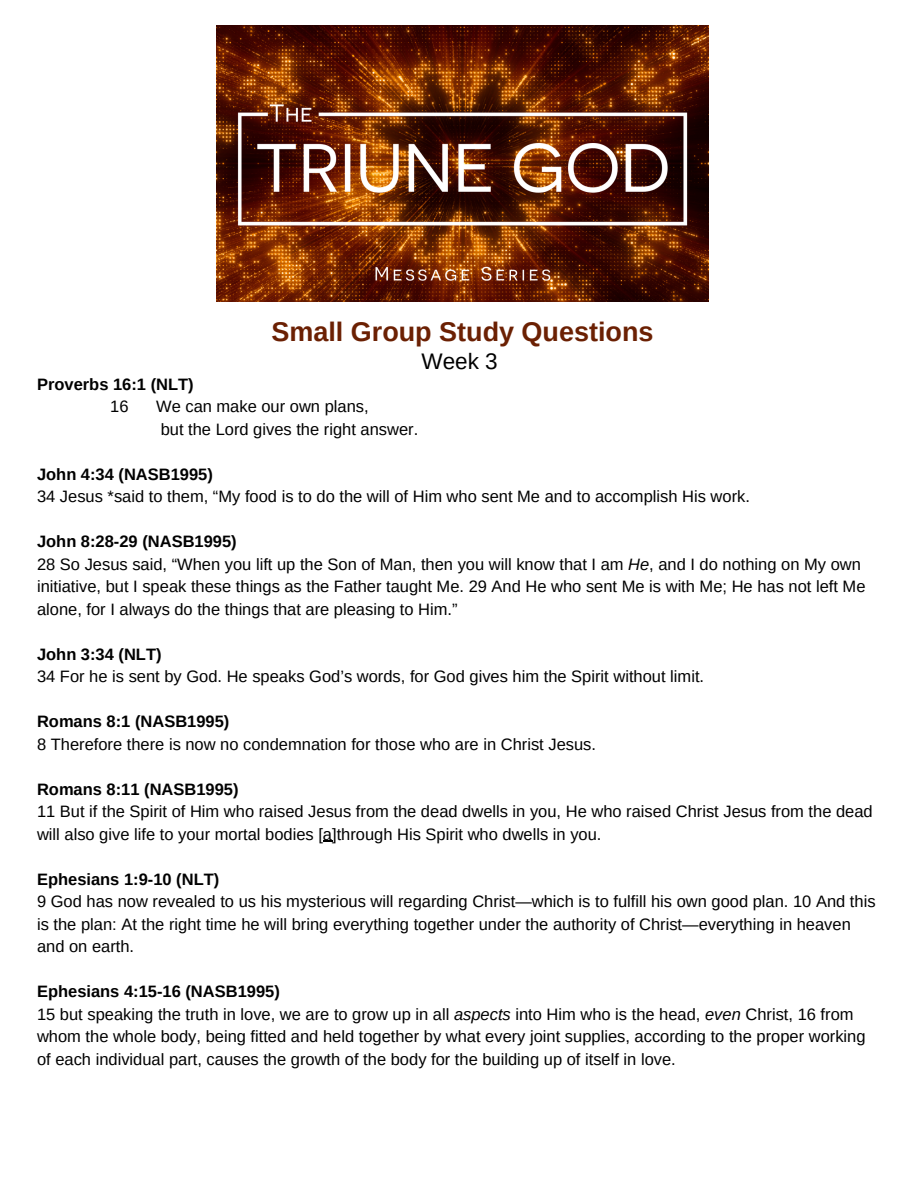
<style>
.page{position:relative;width:918px;height:1188px;background:#fff}
.page>*{position:absolute;margin:0;border:0;box-sizing:border-box;transform-origin:0 0}
.t1{font:700 27px "Arimo";color:#6b2003}
.t2{font:22.5px "Arimo";color:#000}
.t3{font:16.5px/22.5px "Arimo";color:#000}
.t4{font:700 16.5px "Arimo";color:#000}
.s1{font-style:italic}
</style>
<div class="page">
<img style="left:217px;top:25px;width:491px;height:277px">
<p class="t1" style="left:271px;top:317px;width:384px">Small Group Study Questions</p>
<p class="t2" style="left:421px;top:348px;width:78px">Week 3</p>
<p class="t4" style="left:37px;top:375px;width:158px">Proverbs 16:1 (NLT)</p>
<p class="t3" style="left:110px;top:395px;width:20px">16</p>
<p class="t3" style="left:156px;top:395px;width:214px">We can make our own plans,</p>
<p class="t3" style="left:161px;top:418px;width:259px">but the Lord gives the right answer.</p>
<p class="t4" style="left:37px;top:465px;width:177px">John 4:34 (NASB1995)</p>
<p class="t3" style="left:37px;top:485px;width:714px">34 Jesus *said to them, “My food is to do the will of Him who sent Me and to accomplish His work.</p>
<p class="t4" style="left:37px;top:532px;width:201px">John 8:28-29 (NASB1995)</p>
<p class="t3" style="left:37px;top:553px;width:830px">28 So Jesus said, “When you lift up the Son of Man, then you will know that I am <span class="s1">He</span>, and I do nothing on My own initiative, but I speak these things as the Father taught Me. 29 And He who sent Me is with Me; He has not left Me alone, for I always do the things that are pleasing to Him.”</p>
<p class="t4" style="left:37px;top:645px;width:126px">John 3:34 (NLT)</p>
<p class="t3" style="left:37px;top:665px;width:669px">34 For he is sent by God. He speaks God’s words, for God gives him the Spirit without limit.</p>
<p class="t4" style="left:37px;top:712px;width:194px">Romans 8:1 (NASB1995)</p>
<p class="t3" style="left:37px;top:733px;width:561px">8 Therefore there is now no condemnation for those who are in Christ Jesus.</p>
<p class="t4" style="left:37px;top:780px;width:203px">Romans 8:11 (NASB1995)</p>
<p class="t3" style="left:37px;top:800px;width:837px">11 But if the Spirit of Him who raised Jesus from the dead dwells in you, He who raised Christ Jesus from the dead will also give life to your mortal bodies [a]through His Spirit who dwells in you.</p>
<p class="t4" style="left:37px;top:870px;width:184px">Ephesians 1:9-10 (NLT)</p>
<p class="t3" style="left:37px;top:890px;width:840px">9 God has now revealed to us his mysterious will regarding Christ—which is to fulfill his own good plan. 10 And this is the plan: At the right time he will bring everything together under the authority of Christ—everything in heaven and on earth.</p>
<p class="t4" style="left:37px;top:982px;width:244px">Ephesians 4:15-16 (NASB1995)</p>
<p class="t3" style="left:37px;top:1003px;width:830px">15 but speaking the truth in love, we are to grow up in all <span class="s1">aspects</span> into Him who is the head, <span class="s1">even</span> Christ, 16 from whom the whole body, being fitted and held together by what every joint supplies, according to the proper working of each individual part, causes the growth of the body for the building up of itself in love.</p>
</div>
